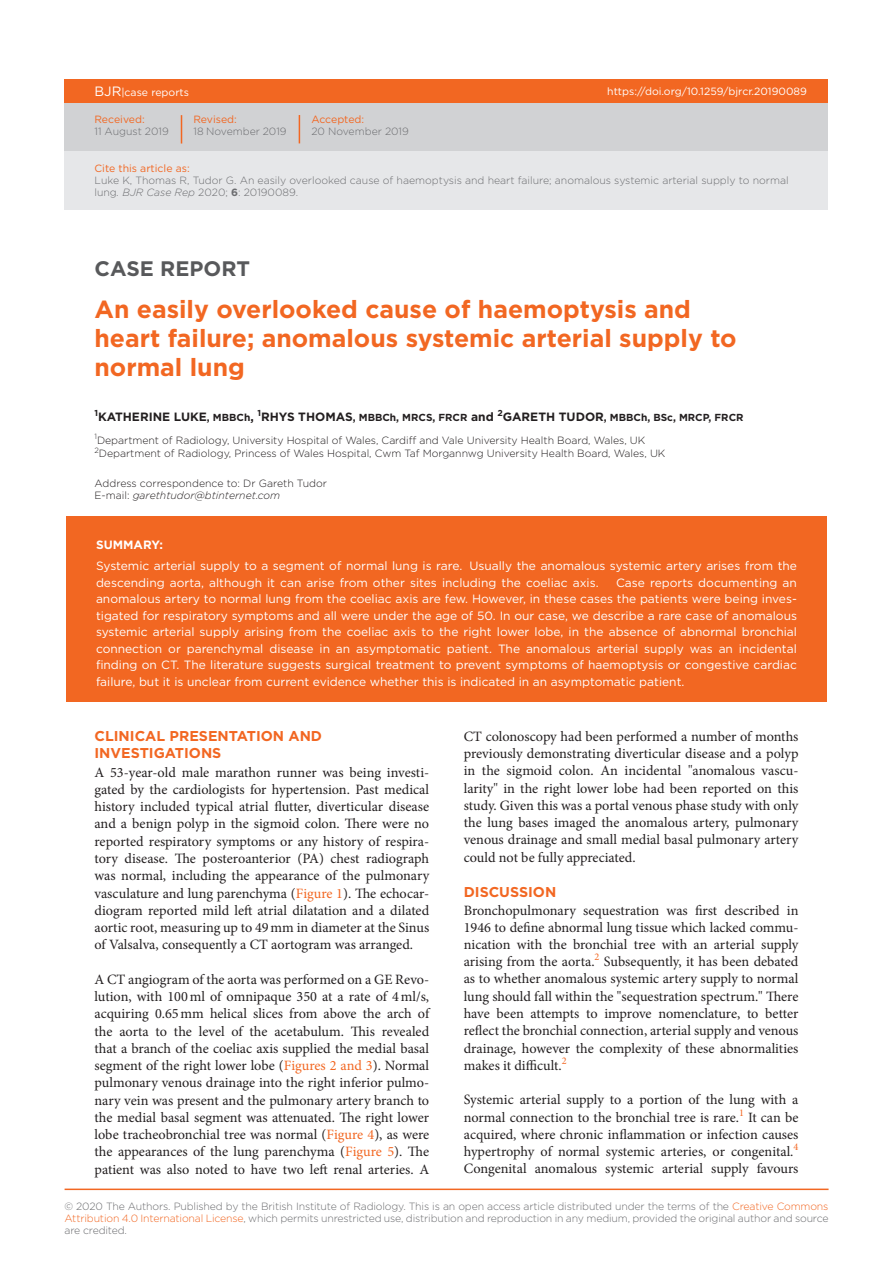
<style>
.page{position:relative;width:893px;height:1263px;background:#fff}
.page>*{position:absolute;margin:0;border:0;box-sizing:border-box;transform-origin:0 0}
.t1{font:700 24.75px/29.2px "Gotham";color:#f26722}
.t2{font:700 21px "Gotham";color:#58595b}
.t3{font:14.25px/17.2px "Minion Pro";color:#231f20;text-align:justify}
.t4{font:700 14.25px/17.2px "Gotham";color:#f26722}
.t5{font:12px/16.5px "Gotham";color:#fff}
.t6{font:300 10.5px/12px "Gotham";color:#6c6d70;text-align:justify}
.t7{font:300 10.5px/13.5px "Gotham";letter-spacing:-.005em;color:#231f20}
.t8{font:10.5px "Gotham";color:#fff}
.t9{font:10.5px "Gotham";color:#f26722}
.t10{font:700 10.2px "Gotham";color:#231f20}
.s1{font-size:13.5px}
.s2{font-style:italic}
.s3{font-weight:700}
.s4{font-size:12px}
.s5{color:#f26722}
</style>
<div class="page">
<div style="left:64px;top:79px;width:764px;height:24px;background:#f26722"></div>
<hr style="left:65px;top:1188px;width:763px;height:2px;background:#f26722">
<div style="left:64px;top:135px;width:764px;height:75px;background:#e6e7e9"></div>
<div style="left:64px;top:103px;width:764px;height:47px;background:#d1d2d4"></div>
<svg style="left:299px;top:115px;width:1px;height:28px"></svg>
<svg style="left:181px;top:115px;width:1px;height:29px"></svg>
<div style="left:66px;top:516px;width:761px;height:185px;background:#f26722"></div>
<p class="t8" style="left:94px;top:85px;width:96px"><span class="s1">BJR</span>|case reports</p>
<p class="t8" style="left:607px;top:85px;width:201px">https://doi.org/10.1259/bjrcr.20190089</p>
<p class="t9" style="left:94px;top:113px;width:52px">Received:</p>
<p class="t6" style="left:94px;top:125px;width:76px">11 August 2019</p>
<p class="t9" style="left:193px;top:113px;width:45px">Revised:</p>
<p class="t6" style="left:193px;top:125px;width:95px">18 November 2019</p>
<p class="t9" style="left:311px;top:113px;width:54px">Accepted:</p>
<p class="t6" style="left:311px;top:125px;width:99px">20 November 2019</p>
<p class="t9" style="left:94px;top:162px;width:97px">Cite this article as:</p>
<p class="t6" style="left:94px;top:174px;width:696px">Luke K, Thomas R, Tudor G. An easily overlooked cause of haemoptysis and heart failure; anomalous systemic arterial supply to normal lung<span class="s2">. BJR Case Rep</span> 2020; <span class="s3">6</span>: 20190089.</p>
<h2 class="t2" style="left:94px;top:254px;width:157px">Case Report</h2>
<h1 class="t1" style="left:94px;top:294px;width:644px">An easily overlooked cause of haemoptysis and heart failure; anomalous systemic arterial supply to normal lung</h1>
<p class="t10" style="left:94px;top:411px;width:651px"><sup>1</sup><span class="s4">Katherine Luke</span>, MBBCh<span class="s4">,</span> <sup>1</sup><span class="s4">Rhys Thomas</span>, MBBCh, MRCS, FRCR <span class="s4">and</span> <sup>2</sup><span class="s4">Gareth Tudor</span>, MBBCh, BSc, MRCP, FRCR</p>
<p class="t7" style="left:94px;top:433px;width:572px"><sup>1</sup>Department of Radiology, University Hospital of Wales, Cardiff and Vale University Health Board, Wales, UK<br><sup>2</sup>Department of Radiology, Princess of Wales Hospital, Cwm Taf Morgannwg University Health Board, Wales, UK</p>
<p class="t7" style="left:94px;top:477px;width:234px;line-height:12px">Address correspondence to: Dr Gareth Tudor<br>E-mail: <span class="s2">garethtudor@btinternet.com</span></p>
<p class="t5" style="left:96px;top:534px;width:702px;line-height:21px"><span class="s3">Summary:<br></span>Systemic arterial supply to a segment of normal lung is rare.<sup>1</sup> Usually the anomalous systemic artery arises from the</p>
<p class="t5" style="left:96px;top:574px;width:702px;text-align:justify">descending aorta, although it can arise from other sites including the coeliac axis.<sup>1–3</sup> Case reports documenting an anomalous artery to normal lung from the coeliac axis are few. However, in these cases the patients were being inves&shy;tigated for respiratory symptoms and all were under the age of 50. In our case, we describe a rare case of anomalous systemic arterial supply arising from the coeliac axis to the right lower lobe, in the absence of abnormal bronchial connection or parenchymal disease in an asymptomatic patient. The anomalous arterial supply was an incidental finding on CT. The literature suggests surgical treatment to prevent symptoms of haemoptysis or congestive cardiac failure, but it is unclear from current evidence whether this is indicated in an asymptomatic patient.</p>
<p class="t4" style="left:94px;top:727px;width:229px">Clinical presentation and investigations</p>
<p class="t3" style="left:94px;top:763px;width:336px">A 53-year-old male marathon runner was being investi&shy;gated by the cardiologists for hypertension. Past medical history included typical atrial flutter, diverticular disease and a benign polyp in the sigmoid colon. There were no reported respiratory symptoms or any history of respira&shy;tory disease. The posteroanterior (PA) chest radiograph was normal, including the appearance of the pulmonary vasculature and lung parenchyma (<span class="s5">Figure 1</span>). The echocar&shy;diogram reported mild left atrial dilatation and a dilated aortic root, measuring up to 49mm in diameter at the Sinus of Valsalva, consequently a CT aortogram was arranged.</p>
<p class="t3" style="left:94px;top:971px;width:336px">A CT angiogram of the aorta was performed on a GE Revo&shy;lution, with 100ml of omnipaque 350 at a rate of 4ml/s, acquiring 0.65mm helical slices from above the arch of the aorta to the level of the acetabulum. This revealed that a branch of the coeliac axis supplied the medial basal segment of the right lower lobe (<span class="s5">Figures 2 and 3</span>). Normal pulmonary venous drainage into the right inferior pulmo&shy;nary vein was present and the pulmonary artery branch to the medial basal segment was attenuated. The right lower lobe tracheobronchial tree was normal (<span class="s5">Figure 4</span>), as were the appearances of the lung parenchyma (<span class="s5">Figure 5</span>). The patient was also noted to have two left renal arteries. A</p>
<p class="t3" style="left:464px;top:728px;width:336px">CT colonoscopy had been performed a number of months previously demonstrating diverticular disease and a polyp in the sigmoid colon. An incidental "anomalous vascu&shy;larity" in the right lower lobe had been reported on this study. Given this was a portal venous phase study with only the lung bases imaged the anomalous artery, pulmonary venous drainage and small medial basal pulmonary artery could not be fully appreciated.</p>
<p class="t4" style="left:464px;top:883px;width:94px">Discussion</p>
<p class="t3" style="left:464px;top:901px;width:336px">Bronchopulmonary sequestration was first described in 1946 to define abnormal lung tissue which lacked commu&shy;nication with the bronchial tree with an arterial supply arising from the aorta.<sup>2</sup> Subsequently, it has been debated as to whether anomalous systemic artery supply to normal lung should fall within the "sequestration spectrum." There have been attempts to improve nomenclature, to better reflect the bronchial connection, arterial supply and venous drainage, however the complexity of these abnormalities makes it difficult.<sup>2</sup></p>
<p class="t3" style="left:464px;top:1091px;width:336px">Systemic arterial supply to a portion of the lung with a normal connection to the bronchial tree is rare.<sup>1</sup> It can be acquired, where chronic inflammation or infection causes hypertrophy of normal systemic arteries, or congenital.<sup>4<br></sup>Congenital anomalous systemic arterial supply favours</p>
<p class="t6" style="left:64px;top:1200px;width:765px">© 2020 The Authors. Published by the British Institute of Radiology. This is an open access article distributed under the terms of the <span class="s5">Creative Commons Attribution 4.0 International License</span>, which permits unrestricted use, distribution and reproduction in any medium, provided the original author and source are credited.</p>
</div>
